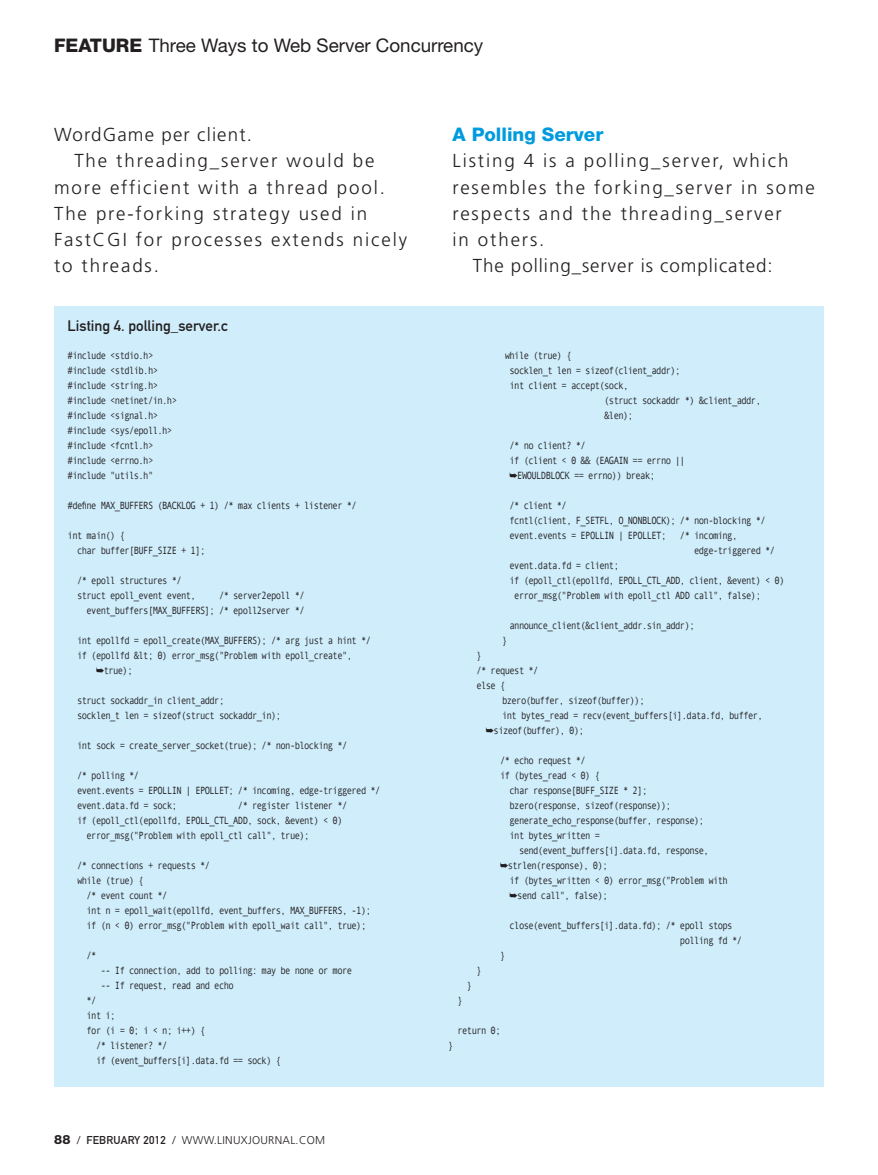
<style>
.page{position:relative;width:878px;height:1175px;background:#fff}
.page>*{position:absolute;margin:0;border:0;box-sizing:border-box;transform-origin:0 0}
.b{font:300 18.75px/26.2px "Frutiger";letter-spacing:.1em;color:#231f20}
.bni{font:300 18.75px/26.2px "Frutiger";letter-spacing:.1em;color:#231f20}
.t1{font:18.75px "Helvetica Neue";color:#231f20}
.bni-2{font:300 18.75px "Frutiger";letter-spacing:.05em;color:#231f20}
.b-2{font:300 18.75px "Frutiger";letter-spacing:.06em;color:#231f20}
.subhd{font:800 18.75px "Helvetica Neue";color:#009bde}
.fig{font:15px "DIN Mittelschrift LT";color:#231f20}
.t2{font:300 11.25px "Frutiger";letter-spacing:.025em;color:#231f20}
.cx{font:10.5px/15px "Andale Mono";letter-spacing:-.07em;color:#231f20;scale:.85 1}
.s1{font-weight:800}
.s2{font-family:"Helvetica Neue";font-weight:800;font-size:12.75px}
.s3{font-family:"DIN Mittelschrift LT";font-weight:400}
</style>
<div class="page">
<div style="left:54px;top:306px;width:770px;height:780px;background:#cfedfb"></div>
<p class="t1" style="left:54px;top:34px;width:430px"><span class="s1">FEATURE</span> Three Ways to Web Server Concurrency</p>
<p class="b-2" style="left:54px;top:124px;width:199px">WordGame per client.</p>
<p class="b" style="left:54px;top:148px;width:354px;text-indent:20px">The threading_server would be more efficient with a thread pool.<br>The pre-forking strategy used in<br>FastCGI for processes extends nicely to threads.</p>
<p class="fig" style="left:68px;top:317px;width:162px">Listing 4. polling_server.c</p>
<p class="cx" style="left:68px;top:347px;width:130px">#include &lt;stdio.h&gt; #include &lt;stdlib.h&gt; #include &lt;string.h&gt; #include &lt;netinet/in.h&gt; #include &lt;signal.h&gt; #include &lt;sys/epoll.h&gt; #include &lt;fcntl.h&gt; #include &lt;errno.h&gt; #include "utils.h"</p>
<p class="cx" style="left:68px;top:497px;width:342px">#define MAX_BUFFERS (BACKLOG + 1) /* max clients + listener */</p>
<p class="cx" style="left:77px;top:527px;width:152px;text-indent:-9px">int main() {<br>char buffer[BUFF_SIZE + 1];</p>
<p class="cx" style="left:77px;top:572px;width:141px">/* epoll structures */ struct epoll_event event,</p>
<p class="cx" style="left:86px;top:587px;width:258px;text-align:right">/* server2epoll */<br>event_buffers[MAX_BUFFERS]; /* epoll2server */</p>
<p class="cx" style="left:77px;top:633px;width:347px">int epollfd = epoll_create(MAX_BUFFERS); /* arg just a hint */</p>
<p class="cx" style="left:77px;top:648px;width:325px">if (epollfd &amp;lt; 0) error_msg("Problem with epoll_create",</p>
<p class="cx" style="left:96px;top:663px;width:45px">➥true);</p>
<p class="cx" style="left:77px;top:693px;width:242px">struct sockaddr_in client_addr;<br>socklen_t len = sizeof(struct sockaddr_in);</p>
<p class="cx" style="left:77px;top:738px;width:319px">int sock = create_server_socket(true); /* non-blocking */</p>
<p class="cx" style="left:77px;top:768px;width:358px">/* polling */<br>event.events = EPOLLIN | EPOLLET; /* incoming, edge-triggered */ event.data.fd = sock;</p>
<p class="cx" style="left:238px;top:798px;width:130px">/* register listener */</p>
<p class="cx" style="left:77px;top:813px;width:314px">if (epoll_ctl(epollfd, EPOLL_CTL_ADD, sock, &amp;event) &lt; 0)</p>
<p class="cx" style="left:87px;top:828px;width:264px">error_msg("Problem with epoll_ctl call", true);</p>
<p class="cx" style="left:77px;top:858px;width:158px">/* connections + requests */</p>
<p class="cx" style="left:77px;top:873px;width:80px">while (true) {</p>
<p class="cx" style="left:87px;top:888px;width:97px">/* event count */</p>
<p class="cx" style="left:87px;top:903px;width:336px">int n = epoll_wait(epollfd, event_buffers, MAX_BUFFERS, -1);</p>
<p class="cx" style="left:87px;top:918px;width:331px">if (n &lt; 0) error_msg("Problem with epoll_wait call", true);</p>
<p class="cx" style="left:87px;top:948px;width:13px">/*</p>
<p class="cx" style="left:101px;top:963px;width:297px">-- If connection, add to polling: may be none or more -- If request, read and echo</p>
<p class="cx" style="left:87px;top:993px;width:13px">*/</p>
<p class="cx" style="left:87px;top:1008px;width:36px">int i;</p>
<p class="cx" style="left:87px;top:1023px;width:141px">for (i = 0; i &lt; n; i++) {</p>
<p class="cx" style="left:96px;top:1038px;width:86px">/* listener? */</p>
<p class="cx" style="left:96px;top:1053px;width:219px">if (event_buffers[i].data.fd == sock) {</p>
<p class="t2" style="left:54px;top:1133px;width:273px"><span class="s2">88</span> / <span class="s3">FEBRUARY 2012</span> / WWW.LINUXJOURNAL.COM</p>
<p class="subhd" style="left:452px;top:123px;width:152px">A Polling Server</p>
<p class="bni" style="left:452px;top:148px;width:364px">Listing 4 is a polling_server, which resembles the forking_server in some respects and the threading_server<br>in others.</p>
<p class="bni-2" style="left:473px;top:255px;width:301px">The polling_server is complicated:</p>
<p class="cx" style="left:505px;top:348px;width:80px">while (true) {</p>
<p class="cx" style="left:509px;top:363px;width:203px">socklen_t len = sizeof(client_addr);</p>
<p class="cx" style="left:509px;top:378px;width:141px">int client = accept(sock,</p>
<p class="cx" style="left:604px;top:393px;width:186px">(struct sockaddr *) &amp;client_addr,</p>
<p class="cx" style="left:604px;top:408px;width:36px">&amp;len);</p>
<p class="cx" style="left:509px;top:438px;width:208px">/* no client? */<br>if (client &lt; 0 &amp;&amp; (EAGAIN == errno || ➥EWOULDBLOCK == errno)) break;</p>
<p class="cx" style="left:509px;top:497px;width:303px">/* client */<br>fcntl(client, F_SETFL, O_NONBLOCK); /* non-blocking */ event.events = EPOLLIN | EPOLLET;</p>
<p class="cx" style="left:694px;top:527px;width:97px;text-indent:-14px">/* incoming, edge-triggered */</p>
<p class="cx" style="left:509px;top:557px;width:130px">event.data.fd = client;</p>
<p class="cx" style="left:509px;top:572px;width:325px">if (epoll_ctl(epollfd, EPOLL_CTL_ADD, client, &amp;event) &lt; 0)</p>
<p class="cx" style="left:514px;top:587px;width:292px">error_msg("Problem with epoll_ctl ADD call", false);</p>
<p class="cx" style="left:509px;top:617px;width:219px">announce_client(&amp;client_addr.sin_addr);</p>
<p class="cx" style="left:502px;top:632px;width:8px">}</p>
<p class="cx" style="left:476px;top:647px;width:8px">}</p>
<p class="cx" style="left:476px;top:662px;width:75px">/* request */</p>
<p class="cx" style="left:476px;top:677px;width:36px">else {</p>
<p class="cx" style="left:502px;top:692px;width:169px">bzero(buffer, sizeof(buffer));</p>
<p class="cx" style="left:502px;top:707px;width:308px">int bytes_read = recv(event_buffers[i].data.fd, buffer,</p>
<p class="cx" style="left:486px;top:722px;width:117px">➥sizeof(buffer), 0);</p>
<p class="cx" style="left:500px;top:752px;width:102px">/* echo request */</p>
<p class="cx" style="left:500px;top:767px;width:119px">if (bytes_read &lt; 0) {</p>
<p class="cx" style="left:509px;top:782px;width:164px">char response[BUFF_SIZE * 2];</p>
<p class="cx" style="left:509px;top:797px;width:191px">bzero(response, sizeof(response));</p>
<p class="cx" style="left:509px;top:812px;width:230px">generate_echo_response(buffer, response);</p>
<p class="cx" style="left:509px;top:827px;width:108px">int bytes_written =</p>
<p class="cx" style="left:519px;top:842px;width:225px">send(event_buffers[i].data.fd, response,</p>
<p class="cx" style="left:500px;top:857px;width:128px">➥strlen(response), 0);</p>
<p class="cx" style="left:509px;top:872px;width:258px">if (bytes_written &lt; 0) error_msg("Problem with</p>
<p class="cx" style="left:509px;top:887px;width:117px">➥send call", false);</p>
<p class="cx" style="left:680px;top:917px;width:75px;text-indent:-170px">close(event_buffers[i].data.fd); /* epoll stops polling fd */</p>
<p class="cx" style="left:500px;top:947px;width:8px">}</p>
<p class="cx" style="left:476px;top:962px;width:8px">}</p>
<p class="cx" style="left:467px;top:977px;width:8px">}</p>
<p class="cx" style="left:457px;top:992px;width:8px">}</p>
<p class="cx" style="left:457px;top:1022px;width:52px">return 0;</p>
<p class="cx" style="left:448px;top:1037px;width:8px">}</p>
</div>
